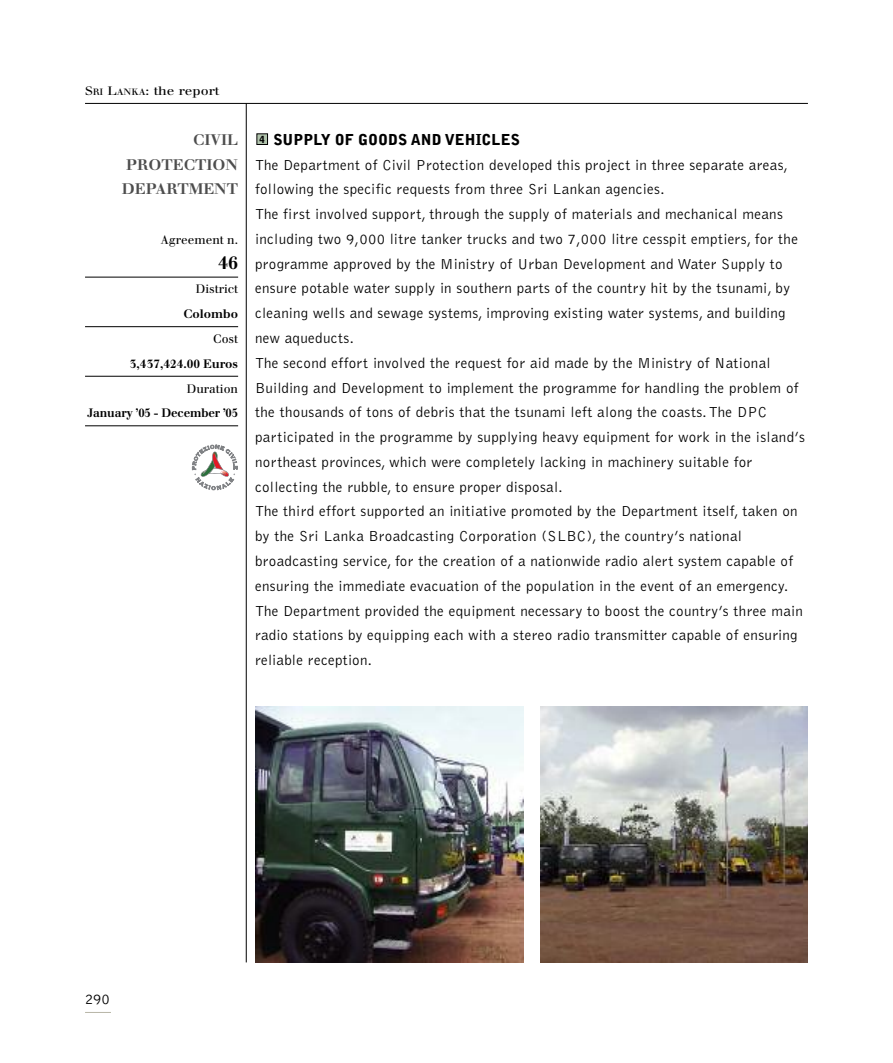
<style>
.page{position:relative;width:893px;height:1063px;background:#fff}
.page>*{position:absolute;margin:0;border:0;box-sizing:border-box;transform-origin:0 0}
.t1{font:700 18px "Walbaum";color:#000}
.t2{font:300 15px/24.8px "Bell Gothic";letter-spacing:.02em;color:#000}
.t3{font:700 15px/24.8px "Walbaum";color:#4d4d4d}
.t4{font:900 15px "Bell Gothic";color:#000}
.t5{font:12px "Walbaum";color:#000}
.t6{font:700 12px "Walbaum";letter-spacing:-.01em;color:#000}
.t7{font:700 12px "Walbaum";letter-spacing:-.01em;color:#000;scale:.95 1}
.t8{font:12px "Walbaum";color:#000;scale:1.15 1}
.t9{font:900 9.75px "Bell Gothic";color:#000}
.s1{font-size:9px}
</style>
<div class="page">
<div style="left:257px;top:134px;width:11px;height:10px;background:#b0c3ac"></div>
<div style="left:257px;top:134px;width:11px;height:11px;border:1px solid #000"></div>
<hr style="left:85px;top:103px;width:723px;height:1px;background:#000">
<hr style="left:246px;top:103px;width:1px;height:859px;background:#000">
<img style="left:255px;top:706px;width:268px;height:256px">
<img style="left:540px;top:706px;width:268px;height:256px">
<hr style="left:85px;top:277px;width:153px;height:1px;background:#000">
<hr style="left:85px;top:326px;width:153px;height:1px;background:#000">
<hr style="left:85px;top:376px;width:153px;height:1px;background:#000">
<hr style="left:85px;top:426px;width:153px;height:1px;background:#000">
<svg style="left:192px;top:444px;width:45px;height:47px"></svg>
<svg style="left:85px;top:1012px;width:26px;height:1px"></svg>
<p class="t8" style="left:85px;top:86px;width:118px">S<span class="s1">RI</span> L<span class="s1">ANKA</span>: the report</p>
<p class="t4" style="left:273px;top:134px;width:248px">SUPPLY OF GOODS AND VEHICLES</p>
<p class="t2" style="left:255px;top:153px;width:551px">The Department of Civil Protection developed this project in three separate areas, following the specific requests from three Sri Lankan agencies.<br>The first involved support, through the supply of materials and mechanical means including two 9,000 litre tanker trucks and two 7,000 litre cesspit emptiers, for the programme approved by the Ministry of Urban Development and Water Supply to ensure potable water supply in southern parts of the country hit by the tsunami, by cleaning wells and sewage systems, improving existing water systems, and building new aqueducts.<br>The second effort involved the request for aid made by the Ministry of National Building and Development to implement the programme for handling the problem of the thousands of tons of debris that the tsunami left along the coasts.The DPC participated in the programme by supplying heavy equipment for work in the island’s northeast provinces, which were completely lacking in machinery suitable for collecting the rubble, to ensure proper disposal.<br>The third effort supported an initiative promoted by the Department itself, taken on by the Sri Lanka Broadcasting Corporation (SLBC), the country’s national broadcasting service, for the creation of a nationwide radio alert system capable of ensuring the immediate evacuation of the population in the event of an emergency.<br>The Department provided the equipment necessary to boost the country’s three main radio stations by equipping each with a stereo radio transmitter capable of ensuring reliable reception.</p>
<p class="t3" style="left:193px;top:129px;width:46px">CIVIL</p>
<p class="t9" style="left:259px;top:136px;width:7px">4</p>
<p class="t3" style="left:122px;top:153px;width:118px">PROTECTION<br>DEPARTMENT</p>
<p class="t5" style="left:161px;top:235px;width:79px">Agreement n.</p>
<p class="t1" style="left:218px;top:256px;width:22px">46</p>
<p class="t5" style="left:196px;top:285px;width:44px">District</p>
<p class="t6" style="left:183px;top:310px;width:56px">Colombo</p>
<p class="t5" style="left:213px;top:334px;width:27px">Cost</p>
<p class="t6" style="left:130px;top:359px;width:110px">3,437,424.00 Euros</p>
<p class="t5" style="left:187px;top:384px;width:53px">Duration</p>
<p class="t7" style="left:87px;top:409px;width:160px">January ’05 - December ’05</p>
<p class="t2" style="left:85px;top:987px;width:26px">290</p>
</div>
